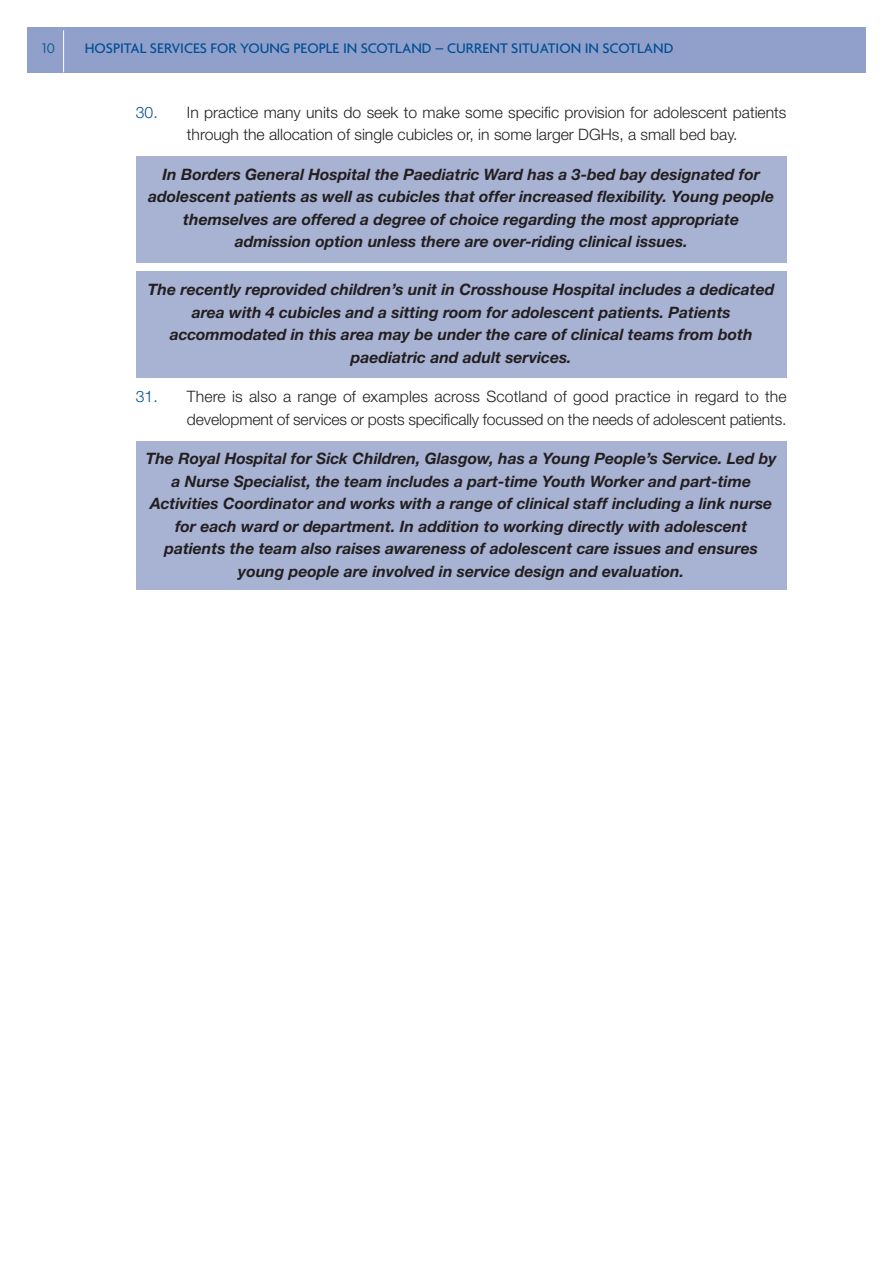
<style>
.page{position:relative;width:893px;height:1263px;background:#fff}
.page>*{position:absolute;margin:0;border:0;box-sizing:border-box;transform-origin:0 0}
.t1{font:italic 700 15.75px/22.5px "Helvetica Neue";color:#231f20;text-align:center}
.t2{font:300 15.75px/22.5px "Helvetica Neue";color:#231f20;text-align:center}
.t3{font:500 15px "Agenda";color:#004e94}
.t4{font:300 15px "Agenda";color:#004e94}
.s1{color:#004e94}
</style>
<div class="page">
<div style="left:136px;top:441px;width:650px;height:149px;background:#a8b3d4"></div>
<div style="left:136px;top:156px;width:650px;height:107px;background:#a8b3d4"></div>
<div style="left:136px;top:271px;width:650px;height:106px;background:#a8b3d4"></div>
<div style="left:27px;top:27px;width:839px;height:45px;background:#91a0ca"></div>
<hr style="left:63px;top:30px;width:1px;height:42px;background:#fff">
<p class="t4" style="left:42px;top:42px;width:14px">10</p>
<p class="t3" style="left:85px;top:44px;width:590px">HOSPITAL SERVICES FOR YOUNG PEOPLE IN SCOTLAND – CURRENT SITUATION IN SCOTLAND</p>
<p class="t2" style="left:136px;top:102px;width:652px"><span class="s1">30.</span> In practice many units do seek to make some specific provision for adolescent patients through the allocation of single cubicles or, in some larger DGHs, a small bed bay.</p>
<p class="t1" style="left:148px;top:164px;width:627px">In Borders General Hospital the Paediatric Ward has a 3-bed bay designated for adolescent patients as well as cubicles that offer increased flexibility. Young people themselves are offered a degree of choice regarding the most appropriate admission option unless there are over-riding clinical issues.</p>
<p class="t1" style="left:148px;top:280px;width:628px">The recently reprovided children’s unit in Crosshouse Hospital includes a dedicated area with 4 cubicles and a sitting room for adolescent patients. Patients accommodated in this area may be under the care of clinical teams from both paediatric and adult services.</p>
<p class="t2" style="left:136px;top:387px;width:652px;text-align:right"><span class="s1">31.</span> There is also a range of examples across Scotland of good practice in regard to the development of services or posts specifically focussed on the needs of adolescent patients.</p>
<p class="t1" style="left:146px;top:449px;width:632px">The Royal Hospital for Sick Children, Glasgow, has a Young People’s Service. Led by a Nurse Specialist, the team includes a part-time Youth Worker and part-time Activities Coordinator and works with a range of clinical staff including a link nurse for each ward or department. In addition to working directly with adolescent patients the team also raises awareness of adolescent care issues and ensures young people are involved in service design and evaluation.</p>
</div>
